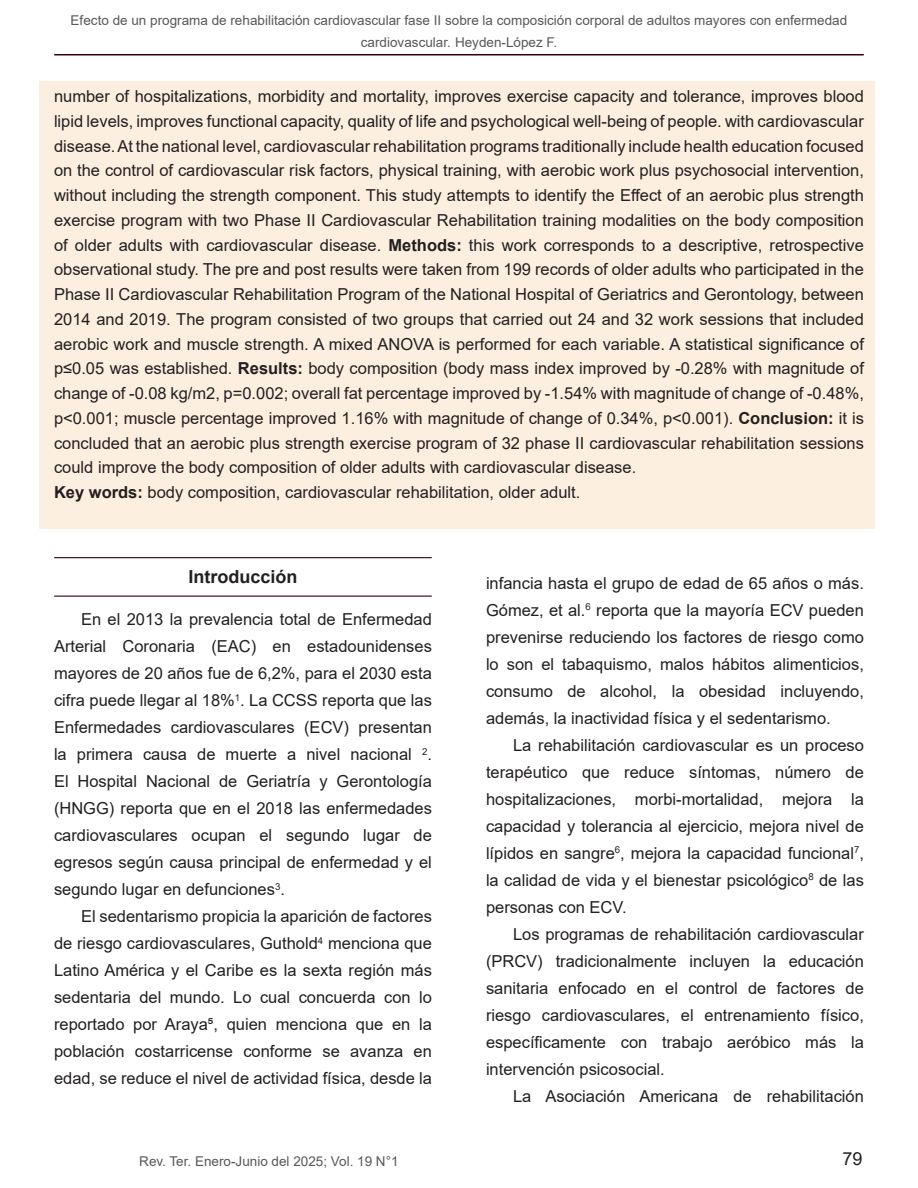
<style>
.page{position:relative;width:918px;height:1188px;background:#fff}
.page>*{position:absolute;margin:0;border:0;box-sizing:border-box;transform-origin:0 0}
.Título_del_artículo{font:700 18px "Arial";color:#231f20}
.t1{font:18px "Arial";color:#231f20}
.Texto_de_artículo{font:16.5px/24.8px "Arial";color:#231f20;text-align:justify}
.Párrafo_con_sangría{font:16.5px/27px "Arial";color:#231f20;text-align:justify}
.t2{font:13.5px/21.6px "Arial";color:#57585a;text-align:center}
.s1{font-weight:700}
</style>
<div class="page">
<hr style="left:55px;top:54px;width:808px;height:2px;background:#36010f">
<div style="left:39px;top:81px;width:836px;height:447px;background:#fcefe0"></div>
<hr style="left:55px;top:557px;width:376px;height:1px;background:#36010f">
<hr style="left:55px;top:596px;width:376px;height:1px;background:#36010f">
<p class="t2" style="left:71px;top:9px;width:778px">Efecto de un programa de rehabilitación cardiovascular fase II sobre la composición corporal de adultos mayores con enfermedad cardiovascular. Heyden-López F.</p>
<p class="Texto_de_artículo" style="left:54px;top:84px;width:811px">number of hospitalizations, morbidity and mortality, improves exercise capacity and tolerance, improves blood lipid levels, improves functional capacity, quality of life and psychological well-being of people. with cardiovascular disease. At the national level, cardiovascular rehabilitation programs traditionally include health education focused on the control of cardiovascular risk factors, physical training, with aerobic work plus psychosocial intervention, without including the strength component. This study attempts to identify the Effect of an aerobic plus strength exercise program with two Phase II Cardiovascular Rehabilitation training modalities on the body composition of older adults with cardiovascular disease. <span class="s1">Methods:</span> this work corresponds to a descriptive, retrospective observational study. The pre and post results were taken from 199 records of older adults who participated in the Phase II Cardiovascular Rehabilitation Program of the National Hospital of Geriatrics and Gerontology, between 2014 and 2019. The program consisted of two groups that carried out 24 and 32 work sessions that included aerobic work and muscle strength. A mixed ANOVA is performed for each variable. A statistical significance of p≤0.05 was established. <span class="s1">Results:</span> body composition (body mass index improved by -0.28% with magnitude of change of -0.08 kg/m2, p=0.002; overall fat percentage improved by -1.54% with magnitude of change of -0.48%, p&lt;0.001; muscle percentage improved 1.16% with magnitude of change of 0.34%, p&lt;0.001). <span class="s1">Conclusion:</span> it is concluded that an aerobic plus strength exercise program of 32 phase II cardiovascular rehabilitation sessions could improve the body composition of older adults with cardiovascular disease.</p>
<p class="Texto_de_artículo" style="left:54px;top:480px;width:528px"><span class="s1">Key words:</span> body composition, cardiovascular rehabilitation, older adult.</p>
<p class="Título_del_artículo" style="left:189px;top:564px;width:111px">Introducción</p>
<p class="Párrafo_con_sangría" style="left:54px;top:606px;width:380px;text-indent:27px">En el 2013 la prevalencia total de Enfermedad Arterial Coronaria (EAC) en estadounidenses mayores de 20 años fue de 6,2%, para el 2030 esta cifra puede llegar al 18%<sup>1</sup>. La CCSS reporta que las Enfermedades cardiovasculares (ECV) presentan la primera causa de muerte a nivel nacional <sup>2</sup>.<br>El Hospital Nacional de Geriatría y Gerontología (HNGG) reporta que en el 2018 las enfermedades cardiovasculares ocupan el segundo lugar de egresos según causa principal de enfermedad y el segundo lugar en defunciones<sup>3</sup>.</p>
<p class="Párrafo_con_sangría" style="left:54px;top:903px;width:379px;text-indent:27px">El sedentarismo propicia la aparición de factores de riesgo cardiovasculares, Guthold<sup>4</sup> menciona que Latino América y el Caribe es la sexta región más sedentaria del mundo. Lo cual concuerda con lo reportado por Araya⁵, quien menciona que en la población costarricense conforme se avanza en edad, se reduce el nivel de actividad física, desde la</p>
<p class="Párrafo_con_sangría" style="left:486px;top:569px;width:379px">infancia hasta el grupo de edad de 65 años o más.<br>Gómez, et al.<sup>6</sup> reporta que la mayoría ECV pueden prevenirse reduciendo los factores de riesgo como lo son el tabaquismo, malos hábitos alimenticios, consumo de alcohol, la obesidad incluyendo, además, la inactividad física y el sedentarismo.</p>
<p class="Párrafo_con_sangría" style="left:486px;top:731px;width:380px;text-indent:27px">La rehabilitación cardiovascular es un proceso terapéutico que reduce síntomas, número de hospitalizaciones, morbi-mortalidad, mejora la capacidad y tolerancia al ejercicio, mejora nivel de lípidos en sangre<sup>6</sup>, mejora la capacidad funcional<sup>7</sup>, la calidad de vida y el bienestar psicológico<sup>8</sup> de las personas con ECV.</p>
<p class="Párrafo_con_sangría" style="left:486px;top:920px;width:380px;text-indent:27px">Los programas de rehabilitación cardiovascular (PRCV) tradicionalmente incluyen la educación sanitaria enfocado en el control de factores de riesgo cardiovasculares, el entrenamiento físico, específicamente con trabajo aeróbico más la intervención psicosocial.</p>
<p class="Párrafo_con_sangría" style="left:513px;top:1082px;width:352px">La Asociación Americana de rehabilitación</p>
<p class="t2" style="left:139px;top:1151px;width:261px">Rev. Ter. Enero-Junio del 2025; Vol. 19 N°1</p>
<p class="t1" style="left:842px;top:1147px;width:22px">79</p>
</div>
